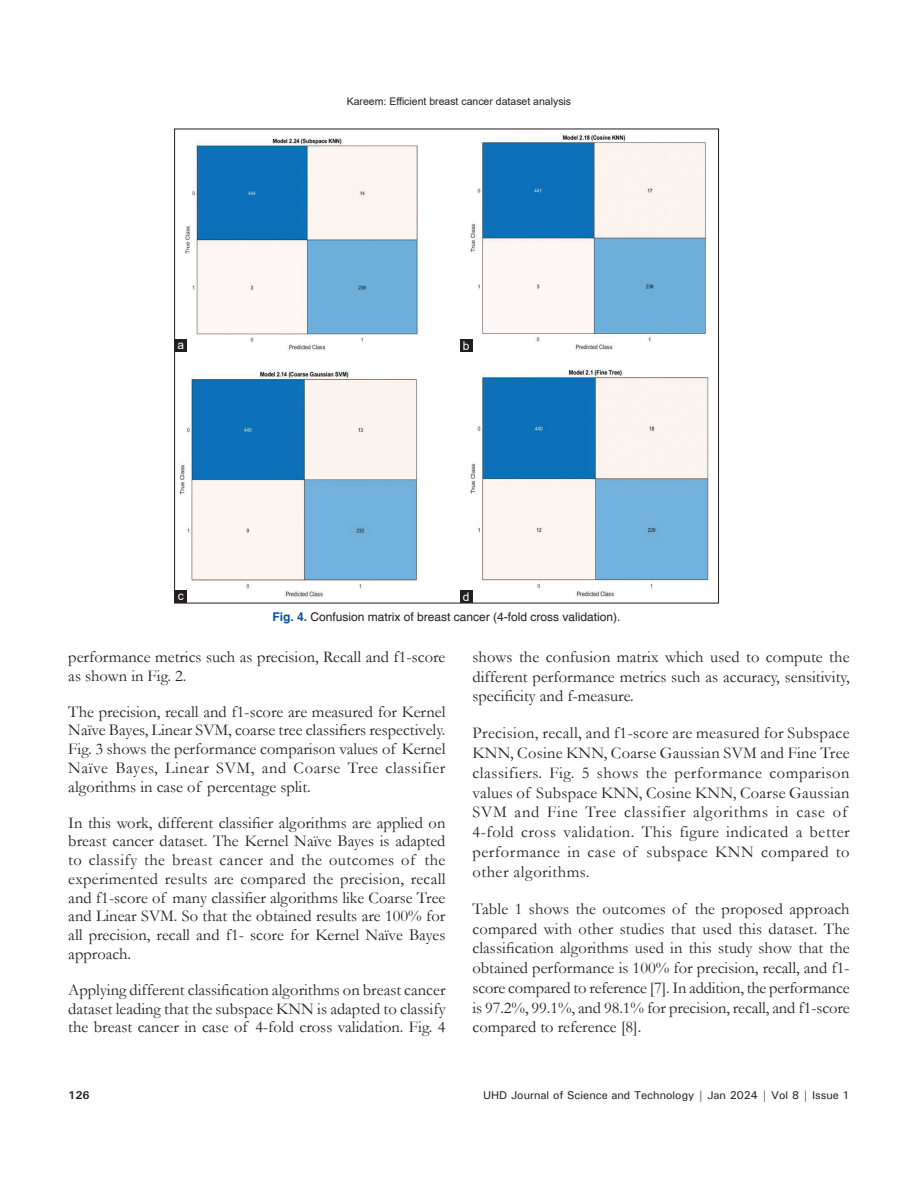
<style>
.page{position:relative;width:918px;height:1188px;background:#fff}
.page>*{position:absolute;margin:0;border:0;box-sizing:border-box;transform-origin:0 0}
.TX{font:16.5px/18.8px "Garamond";letter-spacing:.015em;color:#231f20;text-align:justify}
.TX-2{font:16.5px/19.8px "Garamond";letter-spacing:.035em;color:#231f20}
.FGC{font:12px "Helvetica";color:#231f20}
.LABEL{font:12px "Arial";color:#fff}
.t1{font:500 11.25px "Univers";color:#231f20}
.t2{font:700 11.25px "Univers";color:#231f20}
.t3{font:10.5px "Arial";color:#231f20}
.s1{font-weight:700;color:#0551a4}
</style>
<div class="page">
<img style="left:176px;top:135px;width:533px;height:466px">
<div style="left:460px;top:591px;width:12px;height:12px;background:#231f20"></div>
<div style="left:174px;top:591px;width:13px;height:12px;background:#231f20"></div>
<div style="left:460px;top:339px;width:12px;height:13px;background:#231f20"></div>
<div style="left:174px;top:339px;width:13px;height:13px;background:#231f20"></div>
<p class="t3" style="left:347px;top:94px;width:226px">Kareem: Efficient breast cancer dataset analysis</p>
<p class="LABEL" style="left:177px;top:336px;width:8px">a</p>
<p class="LABEL" style="left:463px;top:338px;width:8px">b</p>
<p class="LABEL" style="left:178px;top:588px;width:7px">c</p>
<p class="LABEL" style="left:463px;top:589px;width:8px">d</p>
<p class="FGC" style="left:273px;top:610px;width:350px"><span class="s1">Fig. 4.</span> Confusion matrix of breast cancer (4-fold cross validation).</p>
<p class="TX" style="left:68px;top:647px;width:379px">performance metrics such as precision, Recall and f1-score as shown in Fig. 2.</p>
<p class="TX" style="left:68px;top:702px;width:379px">The precision, recall and f1-score are measured for Kernel Naïve Bayes, Linear SVM, coarse tree classifiers respectively.<br>Fig. 3 shows the performance comparison values of Kernel Naïve Bayes, Linear SVM, and Coarse Tree classifier algorithms in case of percentage split.</p>
<p class="TX" style="left:68px;top:813px;width:379px">In this work, different classifier algorithms are applied on breast cancer dataset. The Kernel Naïve Bayes is adapted to classify the breast cancer and the outcomes of the experimented results are compared the precision, recall and f1-score of many classifier algorithms like Coarse Tree and Linear SVM. So that the obtained results are 100% for all precision, recall and f1- score for Kernel Naïve Bayes approach.</p>
<p class="TX" style="left:68px;top:980px;width:379px">Applying different classification algorithms on breast cancer dataset leading that the subspace KNN is adapted to classify the breast cancer in case of 4-fold cross validation. Fig. 4</p>
<p class="TX" style="left:472px;top:646px;width:379px;line-height:19.8px">shows the confusion matrix which used to compute the different performance metrics such as accuracy, sensitivity, specificity and f-measure.</p>
<p class="TX-2" style="left:472px;top:723px;width:379px">Precision, recall, and f1-score are measured for Subspace KNN, Cosine KNN, Coarse Gaussian SVM and Fine Tree classifiers. Fig. 5 shows the performance comparison values of Subspace KNN, Cosine KNN, Coarse Gaussian SVM and Fine Tree classifier algorithms in case of 4-fold cross validation. This figure indicated a better performance in case of subspace KNN compared to other algorithms.</p>
<p class="TX" style="left:472px;top:898px;width:379px;line-height:19.8px">Table 1 shows the outcomes of the proposed approach compared with other studies that used this dataset. The classification algorithms used in this study show that the obtained performance is 100% for precision, recall, and f1- score compared to reference [7]. In addition, the performance is 97.2%, 99.1%, and 98.1% for precision, recall, and f1-score compared to reference [8].</p>
<p class="t2" style="left:68px;top:1088px;width:23px">126</p>
<p class="t1" style="left:483px;top:1088px;width:368px">UHD Journal of Science and Technology | Jan 2024 | Vol 8 | Issue 1</p>
</div>
